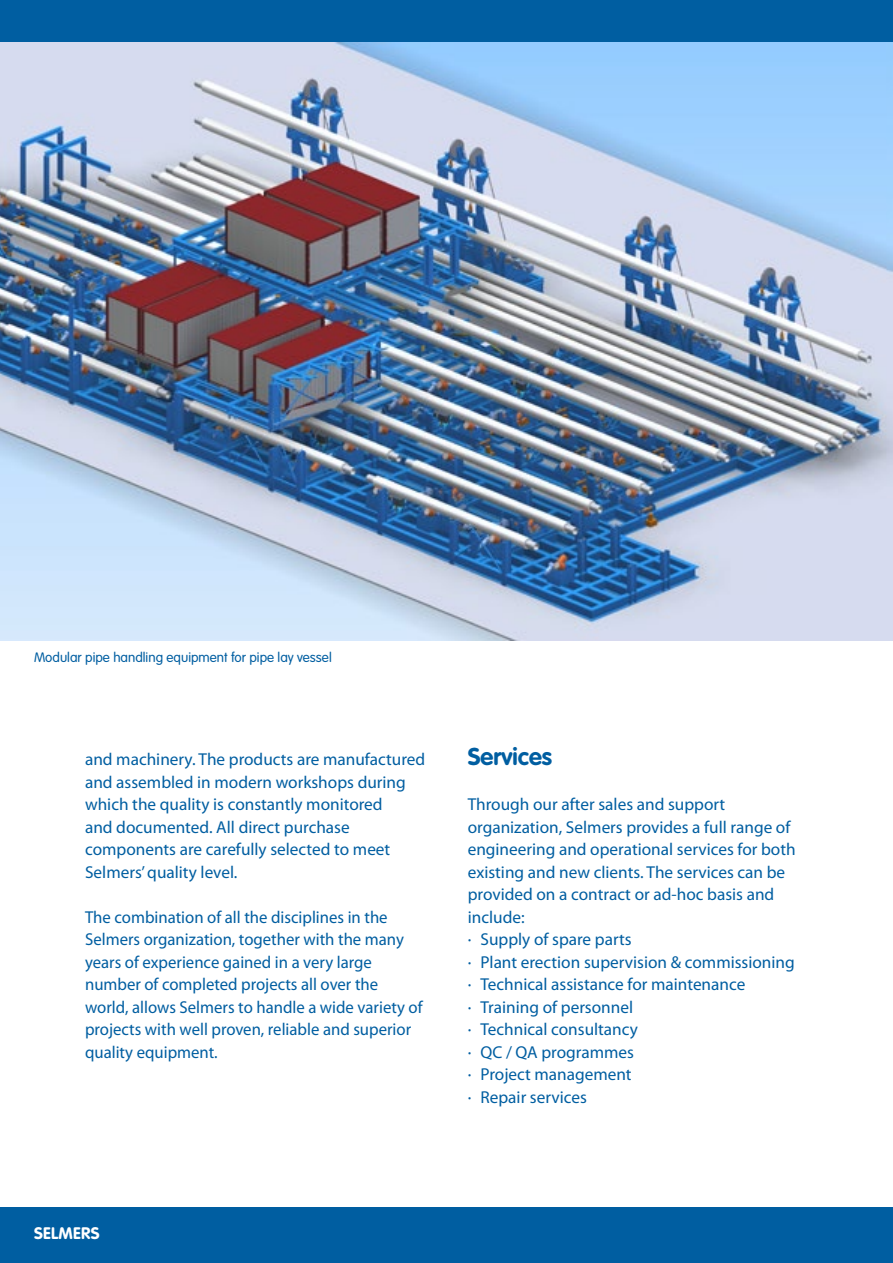
<style>
.page{position:relative;width:893px;height:1263px;background:#fff}
.page>*{position:absolute;margin:0;border:0;box-sizing:border-box;transform-origin:0 0}
.Broodtekst{font:700 24px "VAG Rounded";color:#005ea1}
.Broodtekst-2{font:17.25px/22.5px "Myriad Pro";color:#005ea1}
.t1{font:700 16.5px "VAG Rounded";letter-spacing:.02em;color:#fff}
.Fotobijscrift{font:300 13.5px "VAG Rounded";color:#005ea1}
.s1{font-size:18px}
</style>
<div class="page">
<div style="left:0;top:0;width:893px;height:43px;background:#005ea1"></div>
<div style="left:0;top:1208px;width:893px;height:55px;background:#005ea1"></div>
<img style="left:0;top:43px;width:893px;height:597px">
<p class="Fotobijscrift" style="left:34px;top:650px;width:299px">Modular pipe handling equipment for pipe lay vessel</p>
<p class="Broodtekst-2" style="left:85px;top:748px;width:342px">and machinery. The products are manufactured and assembled in modern workshops during which the quality is constantly monitored<br>and documented. All direct purchase components are carefully selected to meet Selmers’ quality level.</p>
<p class="Broodtekst-2" style="left:85px;top:906px;width:339px">The combination of all the disciplines in the Selmers organization, together with the many years of experience gained in a very large number of completed projects all over the world, allows Selmers to handle a wide variety of projects with well proven, reliable and superior quality equipment.</p>
<p class="Broodtekst" style="left:468px;top:742px;width:86px">Services</p>
<p class="Broodtekst-2" style="left:468px;top:793px;width:329px">Through our after sales and support organization, Selmers provides a full range of engineering and operational services for both existing and new clients. The services can be provided on a contract or ad-hoc basis and include:</p>
<p class="Broodtekst-2" style="left:468px;top:928px;width:165px"><span class="s1">·</span> Supply of spare parts</p>
<p class="Broodtekst-2" style="left:468px;top:951px;width:329px"><span class="s1">·</span> Plant erection supervision &amp; commissioning</p>
<p class="Broodtekst-2" style="left:468px;top:973px;width:279px"><span class="s1">·</span> Technical assistance for maintenance</p>
<p class="Broodtekst-2" style="left:468px;top:996px;width:167px"><span class="s1">·</span> Training of personnel</p>
<p class="Broodtekst-2" style="left:468px;top:1018px;width:172px"><span class="s1">·</span> Technical consultancy</p>
<p class="Broodtekst-2" style="left:468px;top:1041px;width:168px"><span class="s1">·</span> QC / QA programmes</p>
<p class="Broodtekst-2" style="left:468px;top:1063px;width:165px"><span class="s1">·</span> Project management</p>
<p class="Broodtekst-2" style="left:468px;top:1086px;width:121px"><span class="s1">·</span> Repair services</p>
<p class="t1" style="left:34px;top:1223px;width:67px">SELMERS</p>
</div>
